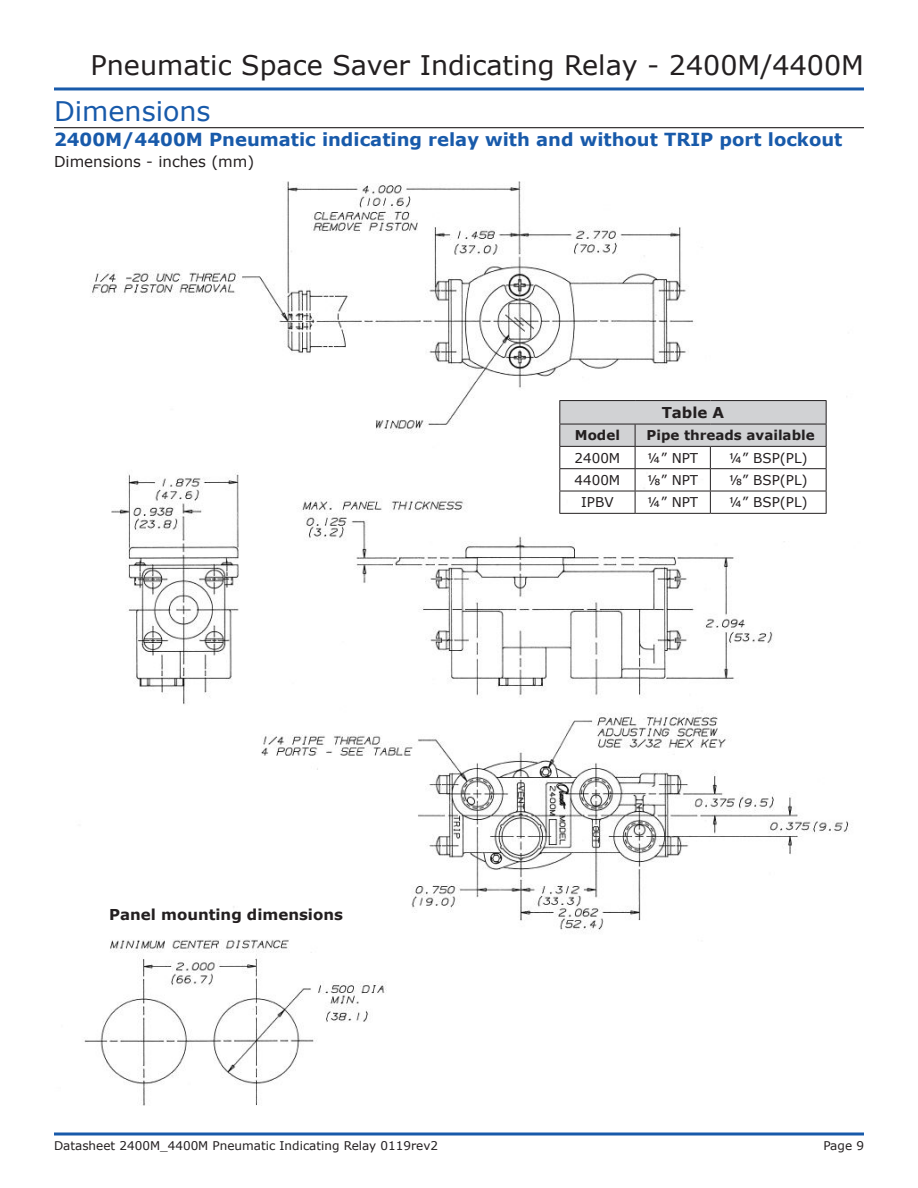
<style>
.page{position:relative;width:918px;height:1188px;background:#fff}
.page>*{position:absolute;margin:0;border:0;box-sizing:border-box;transform-origin:0 0}
.t1{font:27px "Verdana";color:#231f20}
.Datasheet{font:27px "Verdana";color:#185aaa}
.Datasheet-2{font:700 18px "Verdana";color:#185aaa}
.Datasheet-3{font:700 15px "Verdana";color:#231f20}
.Datasheet-4{font:15px "Verdana";color:#231f20}
.Datasheet-5{font:13.5px "Verdana";color:#231f20}
.Datasheet-6{font:700 13.5px "Verdana";color:#231f20}
.t2{font:12px "Verdana";color:#231f20}
</style>
<div class="page">
<hr style="left:54px;top:87px;width:810px;height:3px;background:#185aaa">
<svg style="left:54px;top:1132px;width:810px;height:4px"></svg>
<hr style="left:54px;top:127px;width:810px;height:1px;background:#231f20">
<img style="left:90px;top:181px;width:759px;height:751px">
<img style="left:84px;top:928px;width:314px;height:178px">
<hr style="left:559px;top:400px;width:76px;height:1px;background:#231f20">
<hr style="left:635px;top:400px;width:75px;height:1px;background:#231f20">
<hr style="left:710px;top:400px;width:117px;height:1px;background:#231f20">
<svg style="left:559px;top:401px;width:268px;height:112px"></svg>
<hr style="left:559px;top:513px;width:76px;height:1px;background:#231f20">
<hr style="left:635px;top:513px;width:75px;height:1px;background:#231f20">
<hr style="left:710px;top:513px;width:117px;height:1px;background:#231f20">
<h1 class="t1" style="left:91px;top:46px;width:775px">Pneumatic Space Saver Indicating Relay - 2400M/4400M</h1>
<p class="Datasheet" style="left:54px;top:92px;width:158px">Dimensions</p>
<p class="Datasheet-2" style="left:54px;top:127px;width:790px">2400M/4400M Pneumatic indicating relay with and without TRIP port lockout</p>
<p class="Datasheet-4" style="left:54px;top:151px;width:202px">Dimensions - inches (mm)</p>
<p class="Datasheet-3" style="left:109px;top:904px;width:235px">Panel mounting dimensions</p>
<p class="Datasheet-3" style="left:662px;top:402px;width:64px">Table A</p>
<p class="Datasheet-6" style="left:575px;top:426px;width:47px">Model</p>
<p class="Datasheet-6" style="left:647px;top:426px;width:170px">Pipe threads available</p>
<p class="Datasheet-5" style="left:575px;top:449px;width:47px">2400M</p>
<p class="Datasheet-5" style="left:647px;top:449px;width:53px">¼” NPT</p>
<p class="Datasheet-5" style="left:729px;top:449px;width:81px">¼” BSP(PL)</p>
<p class="Datasheet-5" style="left:575px;top:471px;width:47px">4400M</p>
<p class="Datasheet-5" style="left:647px;top:471px;width:53px">⅛” NPT</p>
<p class="Datasheet-5" style="left:729px;top:471px;width:81px">⅛” BSP(PL)</p>
<p class="Datasheet-5" style="left:581px;top:493px;width:34px">IPBV</p>
<p class="Datasheet-5" style="left:647px;top:493px;width:53px">¼” NPT</p>
<p class="Datasheet-5" style="left:729px;top:493px;width:81px">¼” BSP(PL)</p>
<p class="t2" style="left:54px;top:1138px;width:386px">Datasheet 2400M_4400M Pneumatic Indicating Relay 0119rev2</p>
<p class="t2" style="left:823px;top:1138px;width:42px">Page 9</p>
</div>
